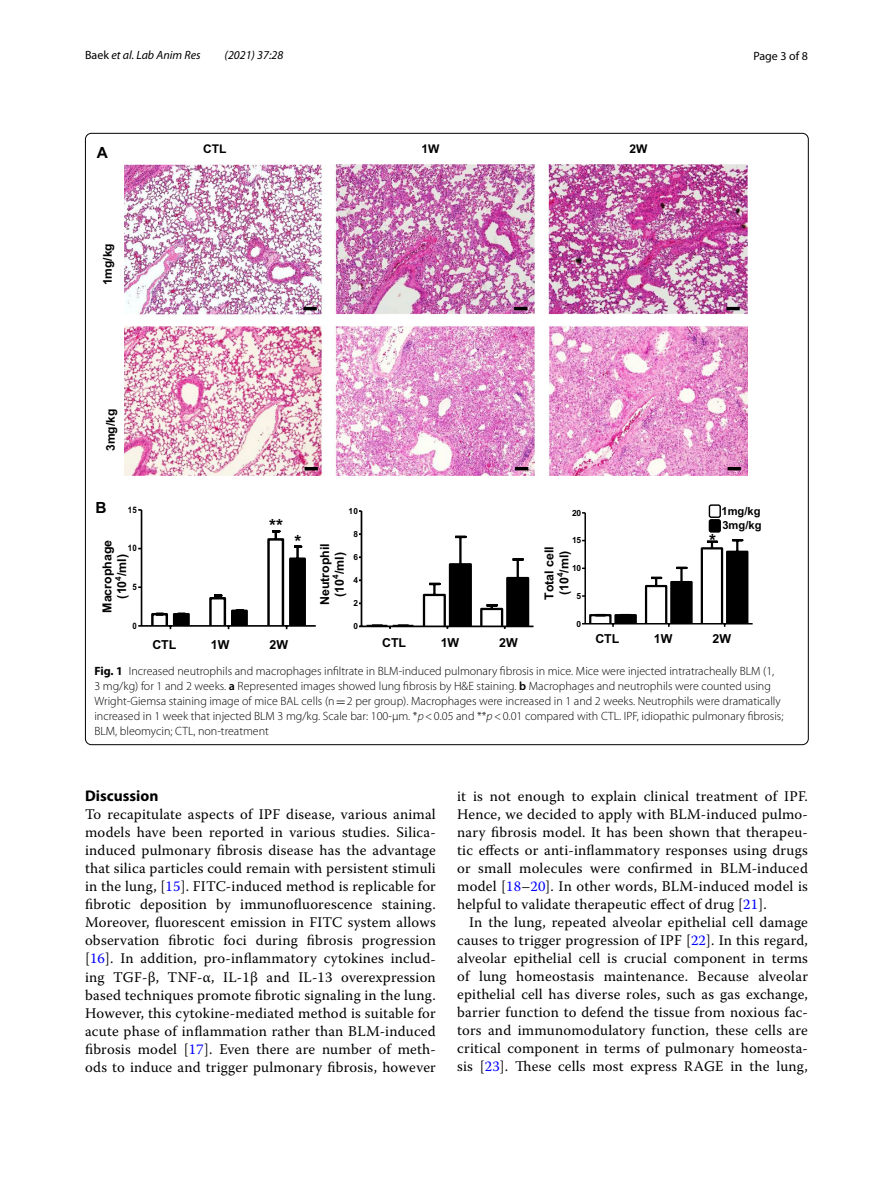
<style>
.page{position:relative;width:893px;height:1187px;background:#fff}
.page>*{position:absolute;margin:0;border:0;box-sizing:border-box;transform-origin:0 0}
.t1{font:700 17.85px "Arial";color:#000}
.t2{font:700 15.45px "Myriad Pro";color:#000}
.t3{font:700 15.45px "Arial";color:#000}
.t4{font:14.7px/18px "Warnock Pro";letter-spacing:.015em;color:#000;text-align:justify}
.t5{font:700 12.45px/14.9px "Arial";color:#000;text-align:center}
.t6{font:300 12px/15px "Myriad Pro";color:#000}
.t7{font:italic 12px "Myriad Pro";color:#000}
.t8{font:700 12px "Arial";color:#000}
.t9{font:12px "Myriad Pro";color:#000}
.t10{font:700 11.1px/14.7px "Arial";color:#000}
.t11{font:700 8.85px "Arial";color:#000;scale:.89 1}
.t12{font:700 8.4px "Arial";letter-spacing:-.03em;color:#000}
.s1{font-style:normal}
.s2{font-weight:700}
.s3{font-weight:600}
.s4{font-family:"MTSY";font-weight:400}
.s5{font-style:italic}
.s6{color:#00f}
</style>
<div class="page">
<img style="left:124px;top:164px;width:623px;height:311px">
<hr style="left:303px;top:307px;width:14px;height:3px;background:#000">
<svg style="left:305px;top:467px;width:13px;height:3px"></svg>
<svg style="left:514px;top:307px;width:13px;height:3px"></svg>
<svg style="left:515px;top:467px;width:13px;height:3px"></svg>
<hr style="left:726px;top:307px;width:14px;height:3px;background:#000">
<hr style="left:727px;top:467px;width:14px;height:3px;background:#000">
<hr style="left:361px;top:625px;width:172px;height:2px;background:#000">
<svg style="left:367px;top:624px;width:46px;height:5px"></svg>
<svg style="left:422px;top:535px;width:51px;height:94px"></svg>
<svg style="left:479px;top:558px;width:51px;height:71px"></svg>
<hr style="left:361px;top:511px;width:1px;height:115px;background:#000">
<hr style="left:142px;top:625px;width:174px;height:1px;background:#000">
<svg style="left:150px;top:612px;width:41px;height:17px"></svg>
<svg style="left:208px;top:594px;width:41px;height:35px"></svg>
<svg style="left:266px;top:530px;width:41px;height:99px"></svg>
<hr style="left:141px;top:510px;width:1px;height:116px;background:#000">
<hr style="left:585px;top:623px;width:168px;height:1px;background:#000">
<svg style="left:644px;top:566px;width:50px;height:61px"></svg>
<hr style="left:584px;top:513px;width:2px;height:110px;background:#000">
<svg style="left:582px;top:612px;width:56px;height:15px"></svg>
<svg style="left:700px;top:504px;width:50px;height:123px"></svg>
<p class="t7" style="left:85px;top:48px;width:117px"><span class="s1">Baek</span> et al. Lab Anim Res</p>
<p class="t7" style="left:225px;top:48px;width:60px">(2021) 37:28</p>
<p class="t9" style="left:753px;top:48px;width:56px">Page 3 of 8</p>
<p class="t3" style="left:97px;top:142px;width:13px">A</p>
<p class="t8" style="left:203px;top:140px;width:25px">CTL</p>
<p class="t8" style="left:422px;top:140px;width:19px">1W</p>
<p class="t8" style="left:630px;top:140px;width:19px">2W</p>
<p class="t8" style="left:100px;top:285px;width:43px;rotate:-90deg">1mg/kg</p>
<p class="t8" style="left:103px;top:451px;width:44px;rotate:-90deg">3mg/kg</p>
<p class="t3" style="left:95px;top:497px;width:13px">B</p>
<p class="t11" style="left:128px;top:504px;width:12px">15</p>
<p class="t5" style="left:100px;top:612px;width:74px;rotate:-90deg">Macrophage (10<sup>4</sup>/ml)</p>
<p class="t11" style="left:128px;top:542px;width:12px">10</p>
<p class="t11" style="left:132px;top:581px;width:6px">5</p>
<p class="t1" style="left:269px;top:513px;width:15px">**</p>
<p class="t1" style="left:294px;top:529px;width:8px">*</p>
<p class="t12" style="left:349px;top:505px;width:11px">10</p>
<p class="t12" style="left:353px;top:528px;width:6px">8</p>
<p class="t5" style="left:318px;top:605px;width:63px;rotate:-90deg">Neutrophil (10<sup>4</sup>/ml)</p>
<p class="t12" style="left:353px;top:551px;width:6px">6</p>
<p class="t12" style="left:353px;top:574px;width:6px">4</p>
<p class="t12" style="left:353px;top:597px;width:6px">2</p>
<p class="t12" style="left:572px;top:507px;width:11px">20</p>
<p class="t12" style="left:572px;top:534px;width:11px">15</p>
<p class="t5" style="left:542px;top:599px;width:55px;rotate:-90deg">Total cell (10<sup>4</sup>/ml)</p>
<p class="t12" style="left:572px;top:562px;width:11px">10</p>
<p class="t12" style="left:576px;top:590px;width:6px">5</p>
<p class="t10" style="left:721px;top:504px;width:42px">1mg/kg<br>3mg/kg</p>
<p class="t1" style="left:709px;top:528px;width:8px">*</p>
<p class="t11" style="left:132px;top:619px;width:6px">0</p>
<p class="t12" style="left:353px;top:621px;width:6px">0</p>
<p class="t12" style="left:576px;top:618px;width:6px">0</p>
<p class="t5" style="left:152px;top:637px;width:25px">CTL</p>
<p class="t5" style="left:211px;top:637px;width:20px">1W</p>
<p class="t5" style="left:269px;top:637px;width:20px">2W</p>
<p class="t5" style="left:382px;top:635px;width:25px">CTL</p>
<p class="t5" style="left:441px;top:635px;width:20px">1W</p>
<p class="t5" style="left:499px;top:635px;width:20px">2W</p>
<p class="t5" style="left:595px;top:631px;width:25px">CTL</p>
<p class="t5" style="left:654px;top:632px;width:20px">1W</p>
<p class="t5" style="left:712px;top:631px;width:20px">2W</p>
<p class="t6" style="left:94px;top:663px;width:690px"><span class="s2">Fig. 1</span> Increased neutrophils and macrophages infiltrate in BLM-induced pulmonary fibrosis in mice. Mice were injected intratracheally BLM (1,<br>3 mg/kg) for 1 and 2 weeks. <span class="s3">a</span> Represented images showed lung fibrosis by H&amp;E staining. <span class="s3">b</span> Macrophages and neutrophils were counted using Wright-Giemsa staining image of mice BAL cells (n<span class="s4">=</span>2 per group). Macrophages were increased in 1 and 2 weeks. Neutrophils were dramatically increased in 1 week that injected BLM 3 mg/kg. Scale bar: 100-μm. *<span class="s5">p</span>&lt;0.05 and **<span class="s5">p</span>&lt;0.01 compared with CTL. IPF, idiopathic pulmonary fibrosis; BLM, bleomycin; CTL, non-treatment</p>
<p class="t2" style="left:85px;top:786px;width:75px">Discussion</p>
<p class="t4" style="left:85px;top:805px;width:352px">To recapitulate aspects of IPF disease, various animal models have been reported in various studies. Silica&shy;induced pulmonary fibrosis disease has the advantage that silica particles could remain with persistent stimuli in the lung, [<span class="s6">15</span>]. FITC-induced method is replicable for fibrotic deposition by immunofluorescence staining.<br>Moreover, fluorescent emission in FITC system allows observation fibrotic foci during fibrosis progression [<span class="s6">16</span>]. In addition, pro-inflammatory cytokines includ&shy;ing TGF-β, TNF-α, IL-1β and IL-13 overexpression based techniques promote fibrotic signaling in the lung.<br>However, this cytokine-mediated method is suitable for acute phase of inflammation rather than BLM-induced fibrosis model [<span class="s6">17</span>]. Even there are number of meth&shy;ods to induce and trigger pulmonary fibrosis, however</p>
<p class="t4" style="left:457px;top:786px;width:352px">it is not enough to explain clinical treatment of IPF.<br>Hence, we decided to apply with BLM-induced pulmo&shy;nary fibrosis model. It has been shown that therapeu&shy;tic effects or anti-inflammatory responses using drugs or small molecules were confirmed in BLM-induced model [<span class="s6">18</span>–<span class="s6">20</span>]. In other words, BLM-induced model is helpful to validate therapeutic effect of drug [<span class="s6">21</span>].</p>
<p class="t4" style="left:457px;top:912px;width:352px;text-indent:12px">In the lung, repeated alveolar epithelial cell damage causes to trigger progression of IPF [<span class="s6">22</span>]. In this regard, alveolar epithelial cell is crucial component in terms of lung homeostasis maintenance. Because alveolar epithelial cell has diverse roles, such as gas exchange, barrier function to defend the tissue from noxious fac&shy;tors and immunomodulatory function, these cells are critical component in terms of pulmonary homeosta&shy;sis [<span class="s6">23</span>]. These cells most express RAGE in the lung,</p>
</div>
